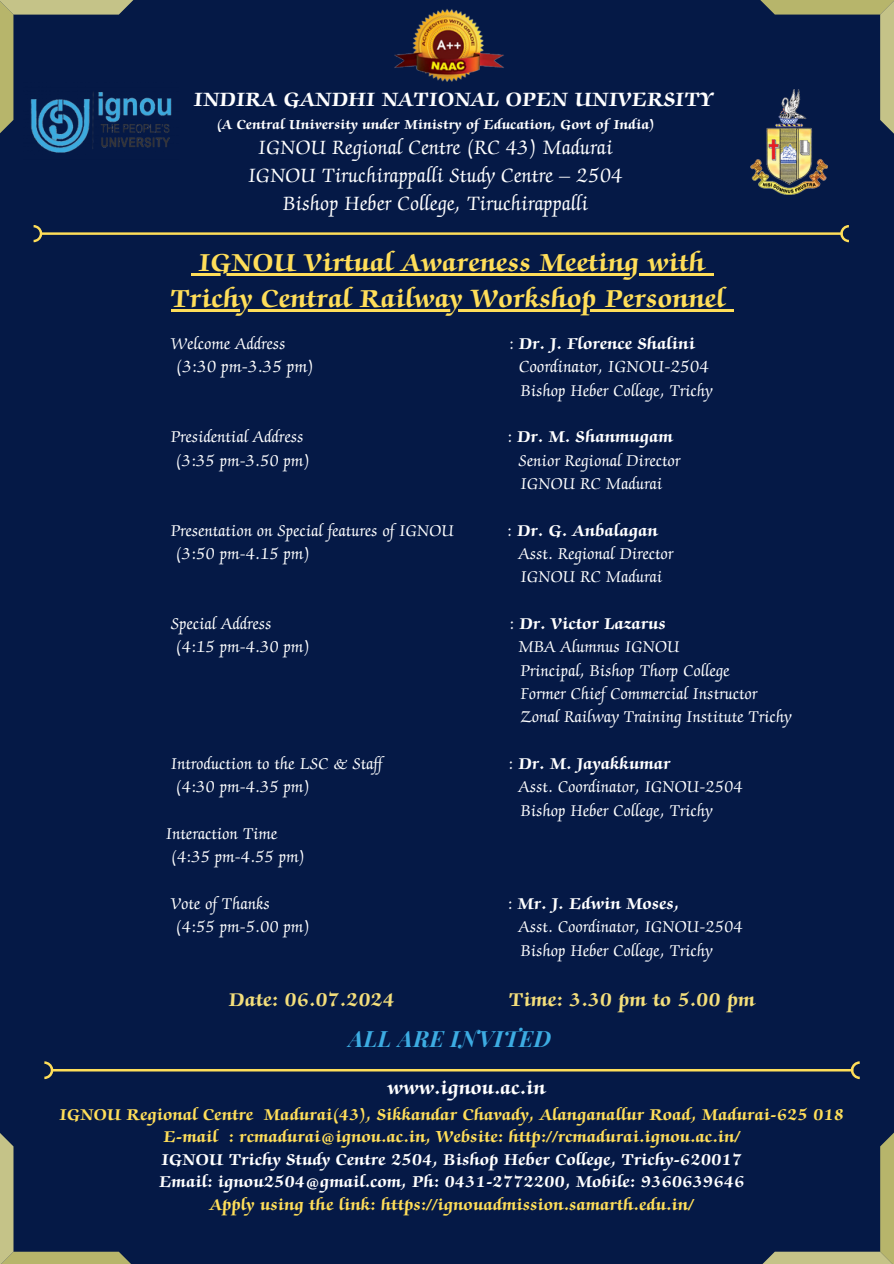
<style>
.page{position:relative;width:894px;height:1264px;background:#fff}
.page>*{position:absolute;margin:0;border:0;box-sizing:border-box;transform-origin:0 0}
.t1{font:700 28.2px "Zapf Chancery Pro";letter-spacing:.02em;color:#ffde59}
.t2{font:italic 700 22.5px "Playfair Display";letter-spacing:.02em;color:#3dace2}
.t3{font:22.2px "Zapf Chancery Pro";letter-spacing:.02em;color:#fff}
.t4{font:700 22.2px "Zapf Chancery Pro";letter-spacing:.02em;color:#fff}
.t5{font:700 21.15px "Zapf Chancery Pro";letter-spacing:.02em;color:#f3de7b}
.t6{font:700 21px "Zapf Chancery Pro";letter-spacing:.02em;color:#fff}
.t7{font:18.45px "Zapf Chancery Pro";letter-spacing:.02em;color:#fff}
.t8{font:18px/23.4px "Zapf Chancery Pro";letter-spacing:.02em;color:#fff}
.t9{font:700 18px/22.5px "Zapf Chancery Pro";letter-spacing:.02em;color:#ffde59;text-align:center}
.t10{font:700 18px "Zapf Chancery Pro";letter-spacing:.02em;color:#fff}
.t11{font:700 15px "Zapf Chancery Pro";letter-spacing:.02em;color:#fff}
.s1{font-weight:400}
.s2{color:#fff}
</style>
<div class="page">
<div style="left:0;top:0;width:893px;height:1263px;background:#051946"></div>
<svg style="left:34px;top:225px;width:814px;height:17px;background:#2a3648"></svg>
<svg style="left:44px;top:1061px;width:815px;height:18px;background:#293548"></svg>
<img style="left:170px;top:80px;width:9px;height:84px">
<img style="left:749px;top:171px;width:78px;height:23px">
<svg style="left:723px;top:0;width:170px;height:171px;background:#2a3851"></svg>
<svg style="left:0;top:0;width:170px;height:171px;background:#203857"></svg>
<svg style="left:723px;top:1095px;width:170px;height:168px;background:#17294a"></svg>
<svg style="left:0;top:1095px;width:170px;height:168px;background:#17294b"></svg>
<img style="left:392px;top:8px;width:114px;height:76px">
<svg style="left:191px;top:273px;width:8px;height:2px"></svg>
<hr style="left:199px;top:273px;width:506px;height:2px;background:#ffde59">
<svg style="left:705px;top:273px;width:8px;height:2px"></svg>
<hr style="left:171px;top:309px;width:554px;height:2px;background:#ffde59">
<svg style="left:725px;top:309px;width:8px;height:2px"></svg>
<p class="t4" style="left:194px;top:90px;width:520px">INDIRA GANDHI NATIONAL OPEN UNIVERSITY</p>
<p class="t11" style="left:217px;top:118px;width:439px">(A Central University under Ministry of Education, Govt of India)</p>
<p class="t3" style="left:258px;top:138px;width:355px">IGNOU Regional Centre (RC 43) Madurai</p>
<p class="t3" style="left:248px;top:166px;width:375px">IGNOU Tiruchirappalli Study Centre – 2504</p>
<p class="t3" style="left:283px;top:194px;width:306px">Bishop Heber College, Tiruchirappalli</p>
<h3 class="t1" style="left:199px;top:251px;width:507px">IGNOU Virtual Awareness Meeting with</h3>
<h2 class="t1" style="left:171px;top:287px;width:555px">Trichy Central Railway Workshop Personnel</h2>
<p class="t8" style="left:171px;top:333px;width:116px">Welcome Address</p>
<p class="t10" style="left:509px;top:336px;width:187px"><span class="s1">:</span> Dr. J. Florence Shalini</p>
<p class="t7" style="left:176px;top:359px;width:139px">(3:30 pm-3.35 pm)</p>
<p class="t7" style="left:519px;top:359px;width:191px">Coordinator, IGNOU-2504</p>
<p class="t8" style="left:520px;top:380px;width:193px">Bishop Heber College, Trichy</p>
<p class="t8" style="left:171px;top:426px;width:134px">Presidential Address</p>
<p class="t10" style="left:507px;top:429px;width:166px"><span class="s1">:</span> Dr. M. Shanmugam</p>
<p class="t8" style="left:176px;top:450px;width:135px">(3:35 pm-3.50 pm)</p>
<p class="t8" style="left:518px;top:450px;width:163px">Senior Regional Director<br>IGNOU RC Madurai</p>
<h1 class="t8" style="left:171px;top:520px;width:284px">Presentation on Special features of IGNOU</h1>
<h1 class="t10" style="left:507px;top:522px;width:151px"><span class="s1">:</span> Dr. G. Anbalagan</h1>
<h1 class="t8" style="left:176px;top:543px;width:135px">(3:50 pm-4.15 pm)</h1>
<h1 class="t8" style="left:518px;top:543px;width:156px">Asst. Regional Director<br>IGNOU RC Madurai</h1>
<h5 class="t8" style="left:171px;top:613px;width:102px">Special Address</h5>
<h5 class="t10" style="left:510px;top:616px;width:157px"><span class="s1">:</span> Dr. Victor Lazarus</h5>
<h5 class="t8" style="left:176px;top:636px;width:135px">(4:15 pm-4.30 pm)</h5>
<h5 class="t8" style="left:518px;top:636px;width:274px">MBA Alumnus IGNOU<br>Principal, Bishop Thorp College<br>Former Chief Commercial Instructor<br>Zonal Railway Training Institute Trichy</h5>
<h5 class="t8" style="left:171px;top:753px;width:208px">Introduction to the LSC &amp; Staf</h5>
<h5 class="t10" style="left:509px;top:756px;width:163px"><span class="s1">:</span> Dr. M. Jayakkumar</h5>
<h5 class="t8" style="left:176px;top:776px;width:135px">(4:30 pm-4.35 pm)</h5>
<h5 class="t8" style="left:518px;top:776px;width:225px">Asst. Coordinator, IGNOU-2504<br>Bishop Heber College, Trichy</h5>
<h5 class="t8" style="left:166px;top:823px;width:140px">Interaction Time (4:35 pm-4.55 pm)</h5>
<h5 class="t8" style="left:171px;top:893px;width:100px">Vote of Thanks</h5>
<h5 class="t10" style="left:508px;top:896px;width:173px"><span class="s1">:</span> Mr. J. Edwin Moses,</h5>
<h5 class="t8" style="left:176px;top:916px;width:135px">(4:55 pm-5.00 pm)</h5>
<h5 class="t8" style="left:518px;top:916px;width:225px">Asst. Coordinator, IGNOU-2504<br>Bishop Heber College, Trichy</h5>
<h5 class="t5" style="left:229px;top:990px;width:167px">Date: 06.07.2024</h5>
<h5 class="t5" style="left:509px;top:990px;width:247px">Time: 3.30 pm to 5.00 pm</h5>
<p class="t2" style="left:348px;top:1022px;width:204px">ALL ARE INVITED</p>
<p class="t6" style="left:388px;top:1079px;width:159px">www.ignou.ac.in</p>
<h3 class="t9" style="left:60px;top:1104px;width:785px">IGNOU Regional Centre Madurai(43), Sikkandar Chavady, Alanganallur Road, Madurai-625 018<br>E-mail : rcmadurai@ignou.ac.in, Website: http://rcmadurai.ignou.ac.in/<br><span class="s2">IGNOU Trichy Study Centre 2504, Bishop Heber College, Trichy-620017<br>Email: ignou2504@gmail.com, Ph: 0431-2772200, Mobile: 9360639646<br></span>Apply using the link: https://ignouadmission.samarth.edu.in/</h3>
</div>
